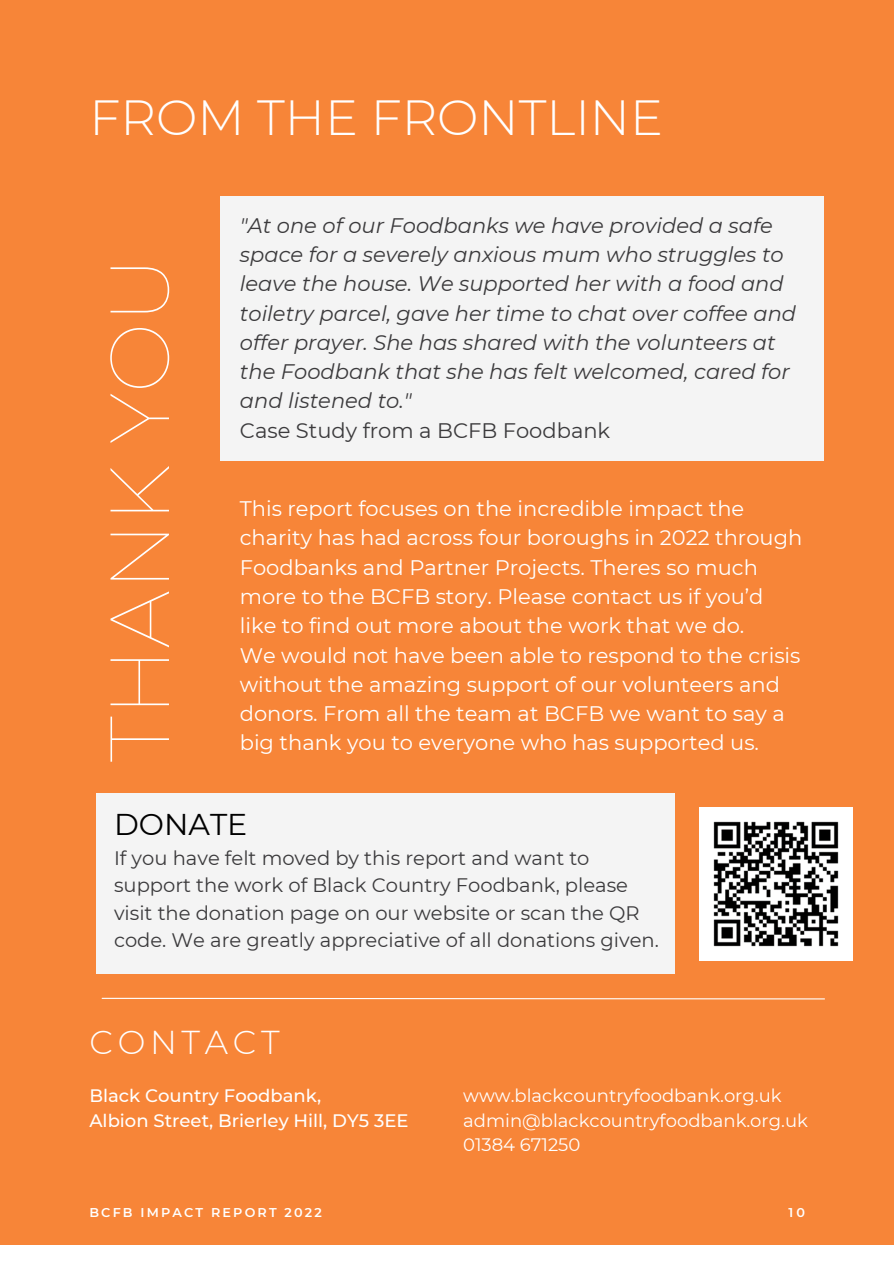
<style>
.page{position:relative;width:894px;height:1264px;background:#fff}
.page>*{position:absolute;margin:0;border:0;box-sizing:border-box;transform-origin:0 0}
.t1{font:100 83.4px "Montserrat";color:#fff}
.t2{font:300 49.2px "Montserrat";color:#fff}
.t3{font:300 33px "Montserrat";letter-spacing:.14em;color:#fff}
.t4{font:30px "Montserrat";color:#000}
.t5{font:21px/29.2px "Montserrat";color:#fff}
.t6{font:italic 21px/29.2px "Montserrat";color:#3b3a3c}
.t7{font:21px "Montserrat";color:#3b3a3c}
.t8{font:19.5px/27px "Montserrat";color:#3b3a3c}
.t9{font:18px/24.8px "Montserrat";color:#fff}
.t10{font:500 18px/24.8px "Montserrat";color:#fff}
.t11{font:600 12.75px "Montserrat";letter-spacing:.17em;color:#fff}
</style>
<div class="page">
<div style="left:0;top:0;width:893px;height:1263px;background:#f78538"></div>
<div style="left:0;top:1244px;width:893px;height:19px;background:#fff"></div>
<div style="left:96px;top:793px;width:579px;height:180px;background:#f4f4f4"></div>
<svg style="left:101px;top:997px;width:724px;height:3px"></svg>
<div style="left:220px;top:196px;width:603px;height:264px;background:#f4f4f4"></div>
<img style="left:699px;top:807px;width:153px;height:153px">
<h2 class="t2" style="left:89px;top:88px;width:575px">FROM THE FRONTLINE</h2>
<h1 class="t1" style="left:88px;top:762px;width:507px;rotate:-90deg">THANK YOU</h1>
<p class="t6" style="left:240px;top:210px;width:557px">"At one of our Foodbanks we have provided a safe space for a severely anxious mum who struggles to leave the house. We supported her with a food and toiletry parcel, gave her time to chat over coffee and offer prayer. She has shared with the volunteers at the Foodbank that she has felt welcomed, cared for and listened to."</p>
<p class="t7" style="left:240px;top:417px;width:372px">Case Study from a BCFB Foodbank</p>
<p class="t5" style="left:240px;top:494px;width:564px">This report focuses on the incredible impact the charity has had across four boroughs in 2022 through Foodbanks and Partner Projects. Theres so much more to the BCFB story. Please contact us if you’d like to find out more about the work that we do.<br>We would not have been able to respond to the crisis without the amazing support of our volunteers and donors. From all the team at BCFB we want to say a big thank you to everyone who has supported us.</p>
<h3 class="t4" style="left:114px;top:806px;width:135px">DONATE</h3>
<p class="t8" style="left:114px;top:845px;width:546px">If you have felt moved by this report and want to support the work of Black Country Foodbank, please visit the donation page on our website or scan the QR code. We are greatly appreciative of all donations given.</p>
<h3 class="t3" style="left:89px;top:1021px;width:192px">CONTACT</h3>
<p class="t10" style="left:89px;top:1082px;width:320px">Black Country Foodbank,<br>Albion Street, Brierley Hill, DY5 3EE</p>
<p class="t9" style="left:463px;top:1082px;width:346px">www.blackcountryfoodbank.org.uk admin@blackcountryfoodbank.org.uk<br>01384 671250</p>
<p class="t11" style="left:89px;top:1204px;width:234px">BCFB IMPACT REPORT 2022</p>
<p class="t11" style="left:788px;top:1204px;width:18px">10</p>
</div>
